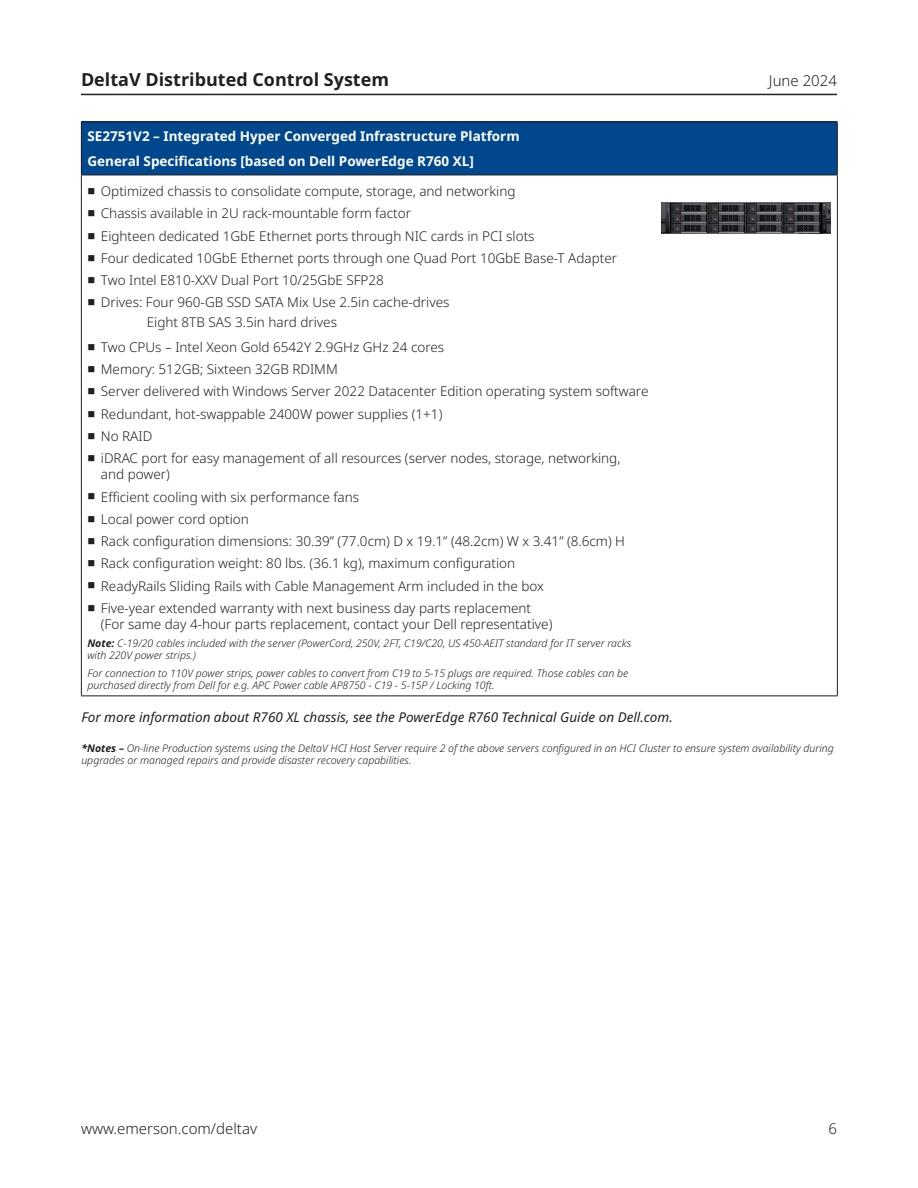
<style>
.page{position:relative;width:918px;height:1188px;background:#fff}
.page>*{position:absolute;margin:0;border:0;box-sizing:border-box;transform-origin:0 0}
.t1{font:700 18px "Noto Sans";color:#231f20}
.t2{font:300 15px "Noto Sans";color:#231f20}
.Table_Text{font:300 13.5px/16.2px "Noto Sans";color:#231f20}
.Table_Header_-_White{font:700 13.5px "Noto Sans";color:#fff}
.Table_Text-2{font:italic 13.5px "Noto Sans";color:#231f20}
.Notes{font:italic 300 10.5px/12px "Noto Sans";color:#231f20}
.s1{font-weight:700}
</style>
<div class="page">
<hr style="left:81px;top:94px;width:756px;height:1px;background:#231f20">
<div style="left:81px;top:122px;width:756px;height:53px;background:#01478d"></div>
<hr style="left:81px;top:122px;width:574px;height:1px;background:#231f20">
<hr style="left:81px;top:122px;width:1px;height:53px;background:#231f20">
<hr style="left:655px;top:122px;width:183px;height:1px;background:#231f20">
<hr style="left:837px;top:122px;width:1px;height:53px;background:#231f20">
<hr style="left:81px;top:175px;width:574px;height:1px;background:#231f20">
<hr style="left:81px;top:175px;width:1px;height:520px;background:#231f20">
<hr style="left:655px;top:175px;width:183px;height:1px;background:#231f20">
<hr style="left:837px;top:175px;width:1px;height:520px;background:#231f20">
<hr style="left:81px;top:695px;width:574px;height:1px;background:#231f20">
<hr style="left:655px;top:695px;width:183px;height:1px;background:#231f20">
<img style="left:662px;top:203px;width:169px;height:30px">
<h1 class="t1" style="left:81px;top:69px;width:310px">DeltaV Distributed Control System</h1>
<p class="t2" style="left:769px;top:72px;width:70px">June 2024</p>
<p class="Table_Header_-_White" style="left:87px;top:128px;width:434px">SE2751V2 – Integrated Hyper Converged Infrastructure Platform</p>
<p class="Table_Header_-_White" style="left:87px;top:153px;width:388px">General Specifications [based on Dell PowerEdge R760 XL]</p>
<p class="Table_Text" style="left:101px;top:183px;width:416px">Optimized chassis to consolidate compute, storage, and networking</p>
<p class="Table_Text" style="left:101px;top:206px;width:312px">Chassis available in 2U rack-mountable form factor</p>
<p class="Table_Text" style="left:101px;top:228px;width:435px">Eighteen dedicated 1GbE Ethernet ports through NIC cards in PCI slots</p>
<p class="Table_Text" style="left:101px;top:250px;width:518px">Four dedicated 10GbE Ethernet ports through one Quad Port 10GbE Base-T Adapter</p>
<p class="Table_Text" style="left:101px;top:272px;width:285px">Two Intel E810-XXV Dual Port 10/25GbE SFP28</p>
<p class="Table_Text" style="left:101px;top:295px;width:350px">Drives: Four 960-GB SSD SATA Mix Use 2.5in cache-drives</p>
<p class="Table_Text" style="left:147px;top:315px;width:192px">Eight 8TB SAS 3.5in hard drives</p>
<p class="Table_Text" style="left:101px;top:339px;width:345px">Two CPUs – Intel Xeon Gold 6542Y 2.9GHz GHz 24 cores</p>
<p class="Table_Text" style="left:101px;top:361px;width:238px">Memory: 512GB; Sixteen 32GB RDIMM</p>
<p class="Table_Text" style="left:101px;top:384px;width:549px">Server delivered with Windows Server 2022 Datacenter Edition operating system software</p>
<p class="Table_Text" style="left:101px;top:406px;width:343px">Redundant, hot-swappable 2400W power supplies (1+1)</p>
<p class="Table_Text" style="left:101px;top:428px;width:53px">No RAID</p>
<p class="Table_Text" style="left:101px;top:450px;width:521px">iDRAC port for easy management of all resources (server nodes, storage, networking, and power)</p>
<p class="Table_Text" style="left:101px;top:489px;width:260px">Efficient cooling with six performance fans</p>
<p class="Table_Text" style="left:101px;top:511px;width:150px">Local power cord option</p>
<p class="Table_Text" style="left:101px;top:533px;width:526px">Rack configuration dimensions: 30.39” (77.0cm) D x 19.1” (48.2cm) W x 3.41” (8.6cm) H</p>
<p class="Table_Text" style="left:101px;top:556px;width:416px">Rack configuration weight: 80 lbs. (36.1 kg), maximum configuration</p>
<p class="Table_Text" style="left:101px;top:578px;width:445px">ReadyRails Sliding Rails with Cable Management Arm included in the box</p>
<p class="Table_Text" style="left:101px;top:600px;width:453px">Five-year extended warranty with next business day parts replacement (For same day 4-hour parts replacement, contact your Dell representative)</p>
<p class="Notes" style="left:87px;top:637px;width:545px"><span class="s1">Note:</span> C-19/20 cables included with the server (PowerCord, 250V, 2FT, C19/C20, US 450-AEIT standard for IT server racks with 220V power strips.)</p>
<p class="Notes" style="left:87px;top:668px;width:542px">For connection to 110V power strips, power cables to convert from C19 to 5-15 plugs are required. Those cables can be purchased directly from Dell for e.g. APC Power cable AP8750 - C19 - 5-15P / Locking 10ft.</p>
<p class="Table_Text-2" style="left:81px;top:707px;width:593px">For more information about R760 XL chassis, see the PowerEdge R760 Technical Guide on Dell.com.</p>
<p class="Notes" style="left:81px;top:742px;width:754px"><span class="s1">*Notes –</span> On-line Production systems using the DeltaV HCI Host Server require 2 of the above servers configured in an HCI Cluster to ensure system availability during upgrades or managed repairs and provide disaster recovery capabilities.</p>
<p class="t2" style="left:81px;top:1120px;width:178px">www.emerson.com/deltav</p>
<p class="t2" style="left:828px;top:1120px;width:10px">6</p>
</div>
